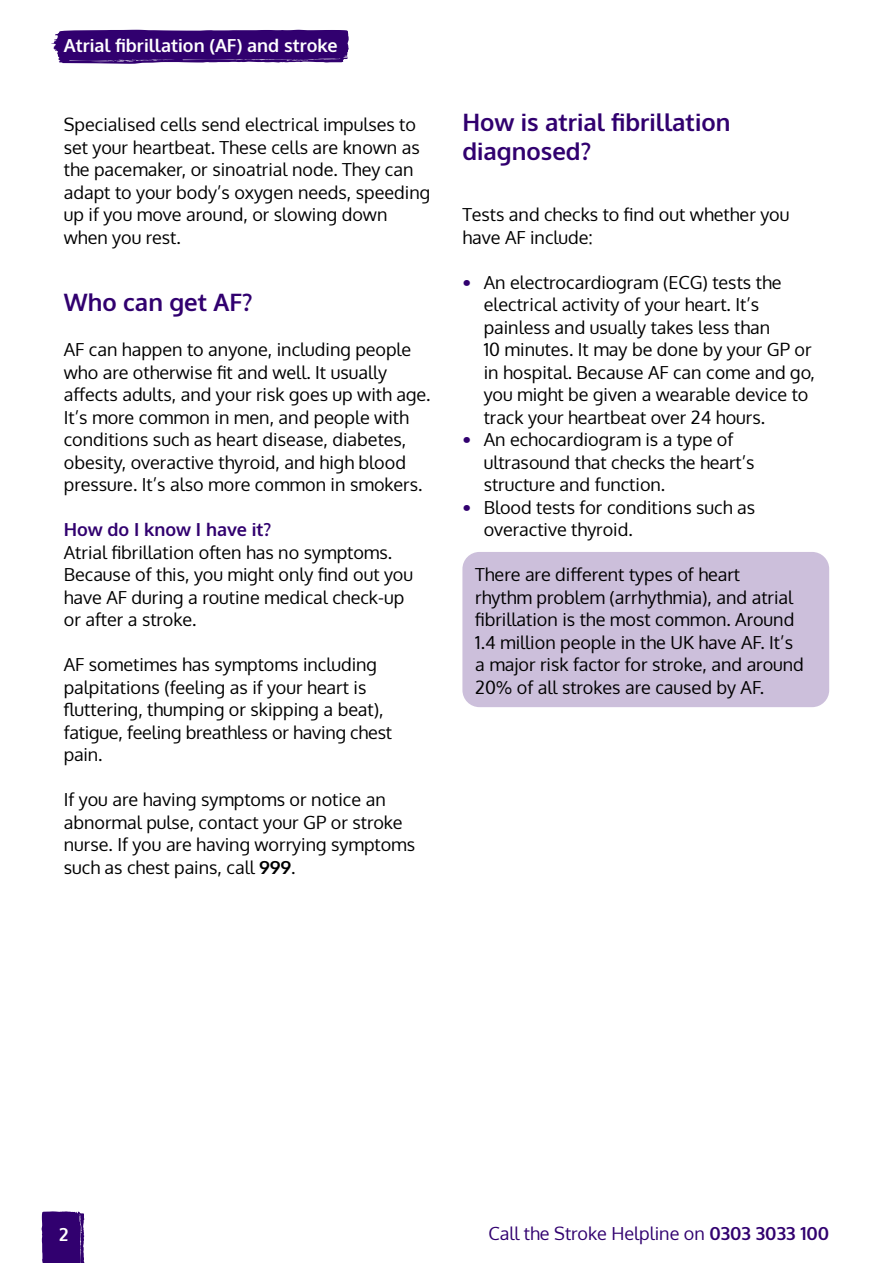
<style>
.page{position:relative;width:893px;height:1263px;background:#fff}
.page>*{position:absolute;margin:0;border:0;box-sizing:border-box;transform-origin:0 0}
.t1{font:700 24px/28.5px "Oxygen";color:#31006f}
.t2{font:18px/22.5px "Oxygen";color:#000}
.t3{font:18px "Oxygen";color:#31006f}
.t4{font:700 18px "Oxygen";color:#fff}
.t5{font:700 18px "Oxygen";color:#31006f}
.s1{font-weight:700}
.s2{font-weight:700;color:#31006f}
</style>
<div class="page">
<svg style="left:51px;top:30px;width:298px;height:34px;background:#42157b"></svg>
<svg style="left:42px;top:1211px;width:43px;height:52px;background:#3d0f77"></svg>
<div style="left:462px;top:552px;width:367px;height:155px;background:#ccbfdb;border-radius:17px"></div>
<p class="t4" style="left:64px;top:34px;width:275px">Atrial fibrillation (AF) and stroke</p>
<p class="t2" style="left:64px;top:114px;width:368px">Specialised cells send electrical impulses to set your heartbeat. These cells are known as the pacemaker, or sinoatrial node. They can adapt to your body’s oxygen needs, speeding up if you move around, or slowing down when you rest.</p>
<h1 class="t1" style="left:64px;top:289px;width:190px">Who can get AF?</h1>
<p class="t2" style="left:64px;top:339px;width:368px">AF can happen to anyone, including people who are otherwise fit and well. It usually affects adults, and your risk goes up with age.<br>It’s more common in men, and people with conditions such as heart disease, diabetes, obesity, overactive thyroid, and high blood pressure. It’s also more common in smokers.</p>
<p class="t5" style="left:64px;top:518px;width:209px">How do I know I have it?</p>
<p class="t2" style="left:64px;top:541px;width:351px">Atrial fibrillation often has no symptoms.<br>Because of this, you might only find out you have AF during a routine medical check-up or after a stroke.</p>
<p class="t2" style="left:64px;top:654px;width:330px">AF sometimes has symptoms including palpitations (feeling as if your heart is fluttering, thumping or skipping a beat), fatigue, feeling breathless or having chest pain.</p>
<p class="t2" style="left:64px;top:789px;width:353px">If you are having symptoms or notice an abnormal pulse, contact your GP or stroke nurse. If you are having worrying symptoms such as chest pains, call <span class="s1">999</span>.</p>
<h1 class="t1" style="left:462px;top:109px;width:269px">How is atrial fibrillation diagnosed?</h1>
<p class="t2" style="left:462px;top:204px;width:328px">Tests and checks to find out whether you have AF include:</p>
<p class="t2" style="left:484px;top:271px;width:333px;text-indent:-21px"><span class="s2">•</span> An electrocardiogram (ECG) tests the electrical activity of your heart. It’s painless and usually takes less than<br>10 minutes. It may be done by your GP or in hospital. Because AF can come and go, you might be given a wearable device to track your heartbeat over 24 hours.</p>
<p class="t2" style="left:484px;top:429px;width:272px;text-indent:-21px"><span class="s2">•</span> An echocardiogram is a type of ultrasound that checks the heart’s structure and function.</p>
<p class="t2" style="left:484px;top:496px;width:273px;text-indent:-21px"><span class="s2">•</span> Blood tests for conditions such as overactive thyroid.</p>
<p class="t2" style="left:475px;top:564px;width:330px">There are different types of heart<br>rhythm problem (arrhythmia), and atrial fibrillation is the most common. Around 1.4 million people in the UK have AF. It’s a major risk factor for stroke, and around 20% of all strokes are caused by AF.</p>
<p class="t4" style="left:59px;top:1223px;width:11px">2</p>
<p class="t3" style="left:488px;top:1221px;width:342px">Call the Stroke Helpline on <span class="s1">0303 3033 100</span></p>
</div>
